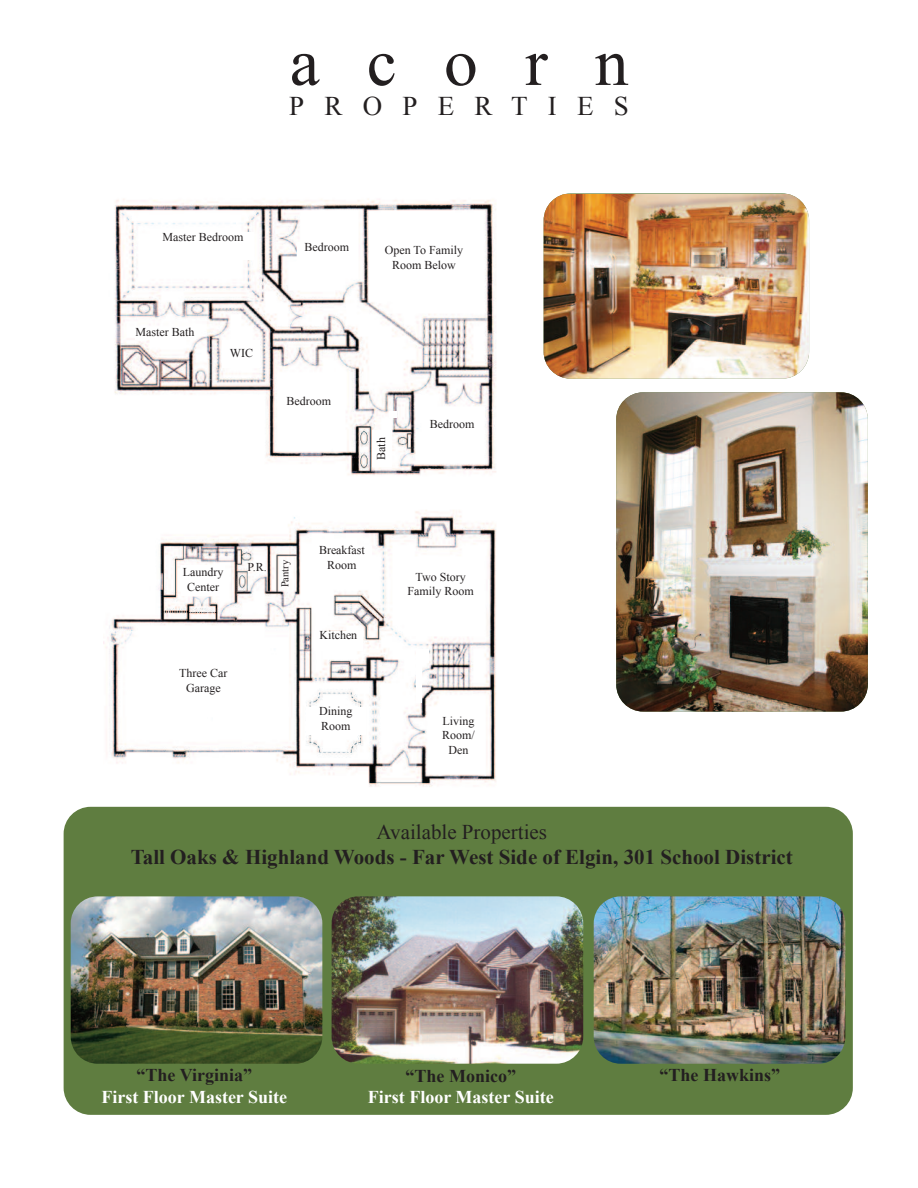
<style>
.page{position:relative;width:918px;height:1188px;background:#fff}
.page>*{position:absolute;margin:0;border:0;box-sizing:border-box;transform-origin:0 0}
.t1{font:67.5px "Times New Roman";letter-spacing:.7em;color:#231f20}
.t2{font:27px "Times New Roman";letter-spacing:.75em;color:#231f20}
.t3{font:700 21px "Times New Roman";color:#231f20}
.t4{font:21px "Times New Roman";color:#231f20}
.t5{font:700 18px "Times New Roman";color:#fff}
.t6{font:700 18px "Times New Roman";color:#231f20}
.t7{font:12px/14.4px "Times New Roman";color:#231f20;text-align:center}
.t8{font:10.5px "Times New Roman";color:#231f20}
</style>
<div class="page">
<img style="left:105px;top:199px;width:391px;height:588px">
<div style="left:416px;top:657px;width:5px;height:46px;background:#fff"></div>
<div style="left:416px;top:649px;width:13px;height:14px;background:#fff"></div>
<div style="left:64px;top:807px;width:789px;height:308px;background:#5f7d40;border-radius:27px"></div>
<img style="left:71px;top:896px;width:251px;height:168px;border-radius:27px">
<img style="left:332px;top:896px;width:251px;height:168px;border-radius:27px">
<img style="left:594px;top:896px;width:251px;height:168px">
<img style="left:544px;top:195px;width:265px;height:184px;border-radius:27px">
<img style="left:616px;top:392px;width:252px;height:320px">
<div style="left:306px;top:707px;width:59px;height:28px;background:#fff"></div>
<div style="left:432px;top:717px;width:53px;height:40px;background:#fff"></div>
<div style="left:314px;top:631px;width:49px;height:20px;background:#fff"></div>
<div style="left:407px;top:573px;width:67px;height:32px;background:#fff"></div>
<div style="left:312px;top:546px;width:60px;height:28px;background:#fff"></div>
<div style="left:152px;top:232px;width:102px;height:28px;background:#fff"></div>
<div style="left:297px;top:242px;width:60px;height:28px;background:#fff"></div>
<div style="left:279px;top:396px;width:60px;height:28px;background:#fff"></div>
<div style="left:422px;top:420px;width:60px;height:28px;background:#fff"></div>
<div style="left:135px;top:327px;width:60px;height:13px;background:#fff"></div>
<div style="left:223px;top:340px;width:37px;height:28px;background:#fff"></div>
<div style="left:380px;top:227px;width:88px;height:64px;background:#fff"></div>
<div style="left:373px;top:431px;width:19px;height:36px;background:#fff"></div>
<div style="left:389px;top:411px;width:8px;height:7px;background:#fff"></div>
<div style="left:161px;top:669px;width:85px;height:32px;background:#fff"></div>
<div style="left:181px;top:565px;width:44px;height:31px;background:#fff"></div>
<h1 class="t1" style="left:290px;top:25px;width:340px">acorn</h1>
<h2 class="t2" style="left:289px;top:91px;width:341px">PROPERTIES</h2>
<p class="t7" style="left:163px;top:229px;width:82px">Master Bedroom</p>
<p class="t7" style="left:136px;top:324px;width:60px">Master Bath</p>
<p class="t7" style="left:230px;top:346px;width:25px">WIC</p>
<p class="t7" style="left:304px;top:239px;width:46px">Bedroom</p>
<p class="t7" style="left:385px;top:243px;width:80px">Open To Family<br>Room Below</p>
<p class="t7" style="left:287px;top:393px;width:46px">Bedroom</p>
<p class="t7" style="left:374px;top:460px;width:24px;rotate:-90deg">Bath</p>
<p class="t7" style="left:430px;top:417px;width:46px">Bedroom</p>
<p class="t7" style="left:183px;top:565px;width:42px">Laundry<br>Center</p>
<p class="t7" style="left:247px;top:560px;width:21px">P.R.</p>
<p class="t8" style="left:279px;top:587px;width:29px;rotate:-90deg">Pantry</p>
<p class="t7" style="left:179px;top:666px;width:50px">Three Car<br>Garage</p>
<p class="t7" style="left:319px;top:543px;width:47px">Breakfast<br>Room</p>
<p class="t7" style="left:319px;top:628px;width:39px">Kitchen</p>
<p class="t7" style="left:408px;top:570px;width:68px">Two Story<br>Family Room</p>
<p class="t7" style="left:319px;top:704px;width:35px;text-align:left">Dining<br>Room</p>
<p class="t7" style="left:442px;top:714px;width:34px">Living<br>Room/<br>Den</p>
<h3 class="t4" style="left:377px;top:821px;width:172px">Available Properties</h3>
<h3 class="t3" style="left:131px;top:845px;width:663px">Tall Oaks &amp; Highland Woods - Far West Side of Elgin, 301 School District</h3>
<h3 class="t6" style="left:137px;top:1065px;width:117px">“The Virginia”</h3>
<h3 class="t5" style="left:101px;top:1087px;width:187px">First Floor Master Suite</h3>
<h3 class="t6" style="left:406px;top:1066px;width:112px">“The Monico”</h3>
<h3 class="t5" style="left:368px;top:1087px;width:187px">First Floor Master Suite</h3>
<h3 class="t6" style="left:660px;top:1065px;width:122px">“The Hawkins”</h3>
</div>
